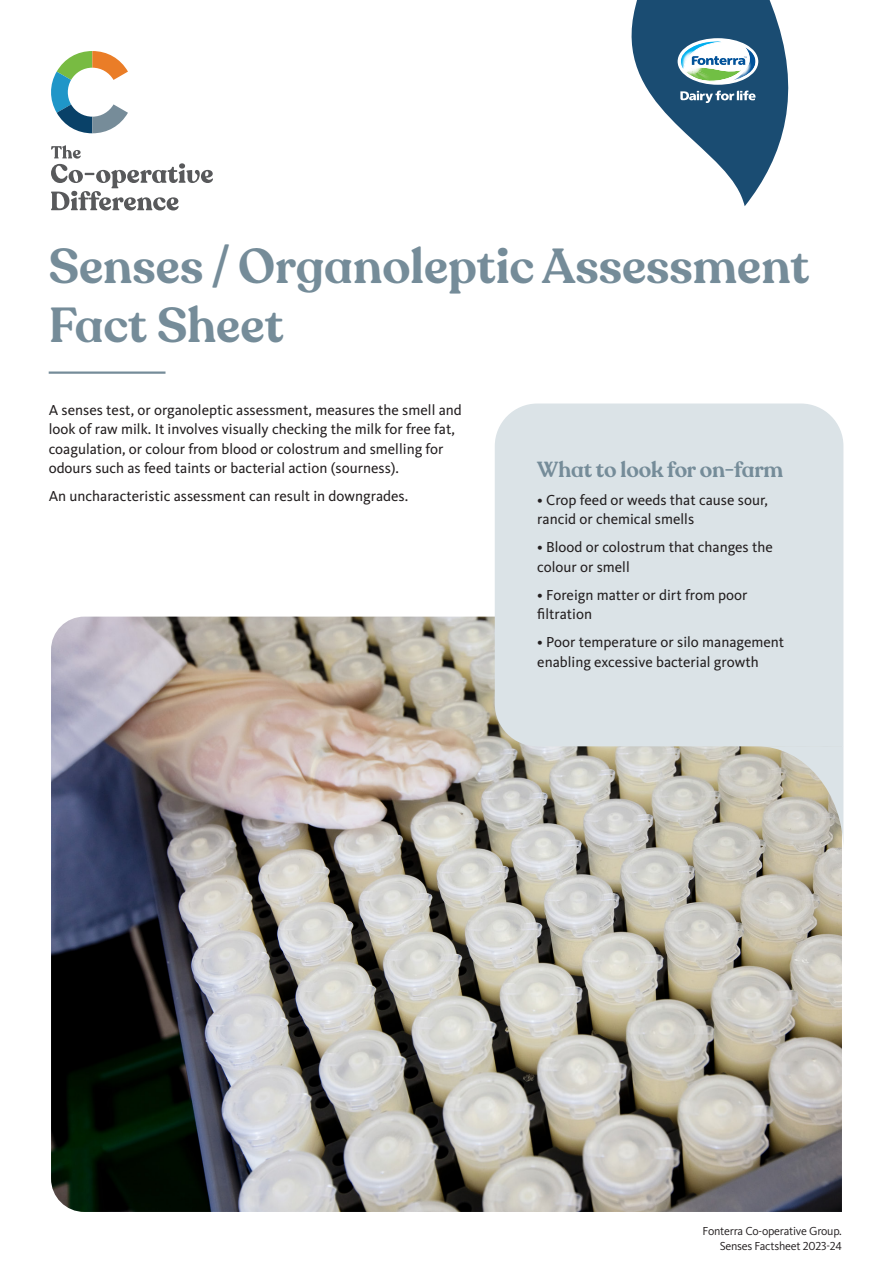
<style>
.page{position:relative;width:893px;height:1263px;background:#fff}
.page>*{position:absolute;margin:0;border:0;box-sizing:border-box;transform-origin:0 0}
.t1{font:600 48.6px/58.3px "Recoleta Alt";color:#758c99}
.SB__Case_Study_-_Bod{font:600 21.6px "Recoleta Alt";letter-spacing:-.01em;color:#758c99}
.SB__Case_Study_-_Bod-2{font:15px/19.5px "Kievit Pro";color:#231f20}
.t2{font:12px/15px "Kievit Pro";letter-spacing:-.02em;color:#231f20;text-align:right}
</style>
<div class="page">
<hr style="left:49px;top:371px;width:116px;height:3px;background:#758c99">
<img style="left:51px;top:617px;width:791px;height:595px">
<svg style="left:51px;top:51px;width:77px;height:82px"></svg>
<svg style="left:51px;top:145px;width:162px;height:65px"></svg>
<div style="left:495px;top:403px;width:348px;height:343px;background:#dbe3e7"></div>
<svg style="left:756px;top:746px;width:87px;height:105px;background:#c8c6ba"></svg>
<svg style="left:632px;top:0;width:156px;height:206px"></svg>
<p class="t1" style="left:49px;top:239px;width:762px">Senses / Organoleptic Assessment<br>Fact Sheet</p>
<p class="SB__Case_Study_-_Bod-2" style="left:49px;top:400px;width:415px">A senses test, or organoleptic assessment, measures the smell and look of raw milk. It involves visually checking the milk for free fat, coagulation, or colour from blood or colostrum and smelling for odours such as feed taints or bacterial action (sourness).</p>
<p class="SB__Case_Study_-_Bod-2" style="left:49px;top:487px;width:361px">An uncharacteristic assessment can result in downgrades.</p>
<p class="SB__Case_Study_-_Bod" style="left:537px;top:456px;width:247px">What to look for on-farm</p>
<p class="SB__Case_Study_-_Bod-2" style="left:537px;top:490px;width:232px">• Crop feed or weeds that cause sour, rancid or chemical smells</p>
<p class="SB__Case_Study_-_Bod-2" style="left:537px;top:537px;width:237px">• Blood or colostrum that changes the colour or smell</p>
<p class="SB__Case_Study_-_Bod-2" style="left:537px;top:585px;width:212px">• Foreign matter or dirt from poor filtration</p>
<p class="SB__Case_Study_-_Bod-2" style="left:537px;top:632px;width:248px">• Poor temperature or silo management enabling excessive bacterial growth</p>
<p class="t2" style="left:703px;top:1223px;width:141px">Fonterra Co-operative Group.<br>Senses Factsheet 2023-24</p>
</div>
